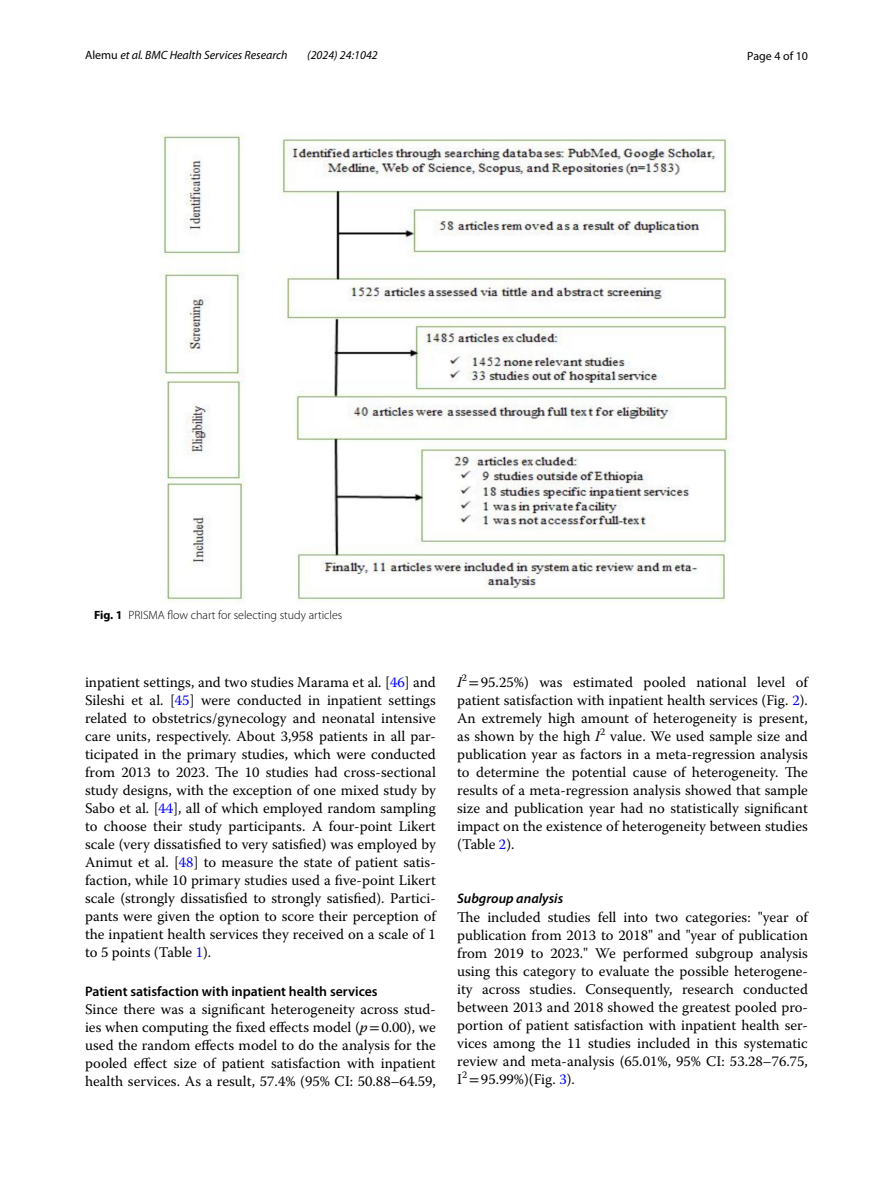
<style>
.page{position:relative;width:893px;height:1187px;background:#fff}
.page>*{position:absolute;margin:0;border:0;box-sizing:border-box;transform-origin:0 0}
.t1{font:14.7px/18px "Warnock Pro";color:#000;text-align:justify}
.t2{font:600 13.8px "Myriad Pro";color:#000}
.t3{font:italic 600 13.8px "Myriad Pro";color:#000}
.t4{font:italic 12px "Myriad Pro";color:#000}
.t5{font:300 12px "Myriad Pro";color:#000}
.t6{font:12px "Myriad Pro";color:#000}
.s1{font-style:normal}
.s2{font-weight:700}
.s3{color:#00f}
.s4{font-style:italic}
.s5{font-family:"STIX"}
</style>
<div class="page">
<img style="left:162px;top:134px;width:568px;height:469px">
<p class="t4" style="left:85px;top:48px;width:204px"><span class="s1">Alemu</span> et al. BMC Health Services Research</p>
<p class="t4" style="left:307px;top:48px;width:72px">(2024) 24:1042</p>
<p class="t6" style="left:747px;top:48px;width:62px">Page 4 of 10</p>
<p class="t5" style="left:94px;top:608px;width:250px"><span class="s2">Fig. 1</span> PRISMA flow chart for selecting study articles</p>
<p class="t1" style="left:85px;top:672px;width:352px">inpatient settings, and two studies Marama et al. [<span class="s3">46</span>] and Sileshi et al. [<span class="s3">45</span>] were conducted in inpatient settings related to obstetrics/gynecology and neonatal intensive care units, respectively. About 3,958 patients in all par&shy;ticipated in the primary studies, which were conducted from 2013 to 2023. The 10 studies had cross-sectional study designs, with the exception of one mixed study by Sabo et al. [<span class="s3">44</span>], all of which employed random sampling to choose their study participants. A four-point Likert scale (very dissatisfied to very satisfied) was employed by Animut et al. [<span class="s3">48</span>] to measure the state of patient satis&shy;faction, while 10 primary studies used a five-point Likert scale (strongly dissatisfied to strongly satisfied). Partici&shy;pants were given the option to score their perception of the inpatient health services they received on a scale of 1 to 5 points (Table <span class="s3">1</span>).</p>
<p class="t2" style="left:85px;top:982px;width:294px">Patient satisfaction with inpatient health services</p>
<p class="t1" style="left:85px;top:1000px;width:352px">Since there was a significant heterogeneity across stud&shy;ies when computing the fixed effects model (<span class="s4">p</span><span class="s5">=</span>0.00), we used the random effects model to do the analysis for the pooled effect size of patient satisfaction with inpatient health services. As a result, 57.4% (95% CI: 50.88–64.59,</p>
<p class="t1" style="left:457px;top:672px;width:352px"><span class="s4">I</span><sup>2</sup> <span class="s5">=</span>95.25%) was estimated pooled national level of patient satisfaction with inpatient health services (Fig. <span class="s3">2</span>).<br>An extremely high amount of heterogeneity is present, as shown by the high <span class="s4">I</span><sup>2</sup> value. We used sample size and publication year as factors in a meta-regression analysis to determine the potential cause of heterogeneity. The results of a meta-regression analysis showed that sample size and publication year had no statistically significant impact on the existence of heterogeneity between studies (Table <span class="s3">2</span>).</p>
<p class="t3" style="left:457px;top:890px;width:108px">Subgroup analysis</p>
<p class="t1" style="left:457px;top:907px;width:352px">The included studies fell into two categories: "year of publication from 2013 to 2018" and "year of publication from 2019 to 2023." We performed subgroup analysis using this category to evaluate the possible heterogene&shy;ity across studies. Consequently, research conducted between 2013 and 2018 showed the greatest pooled pro&shy;portion of patient satisfaction with inpatient health ser&shy;vices among the 11 studies included in this systematic review and meta-analysis (65.01%, 95% CI: 53.28–76.75, I<sup>2</sup> <span class="s5">=</span>95.99%)(Fig. <span class="s3">3</span>).</p>
</div>
